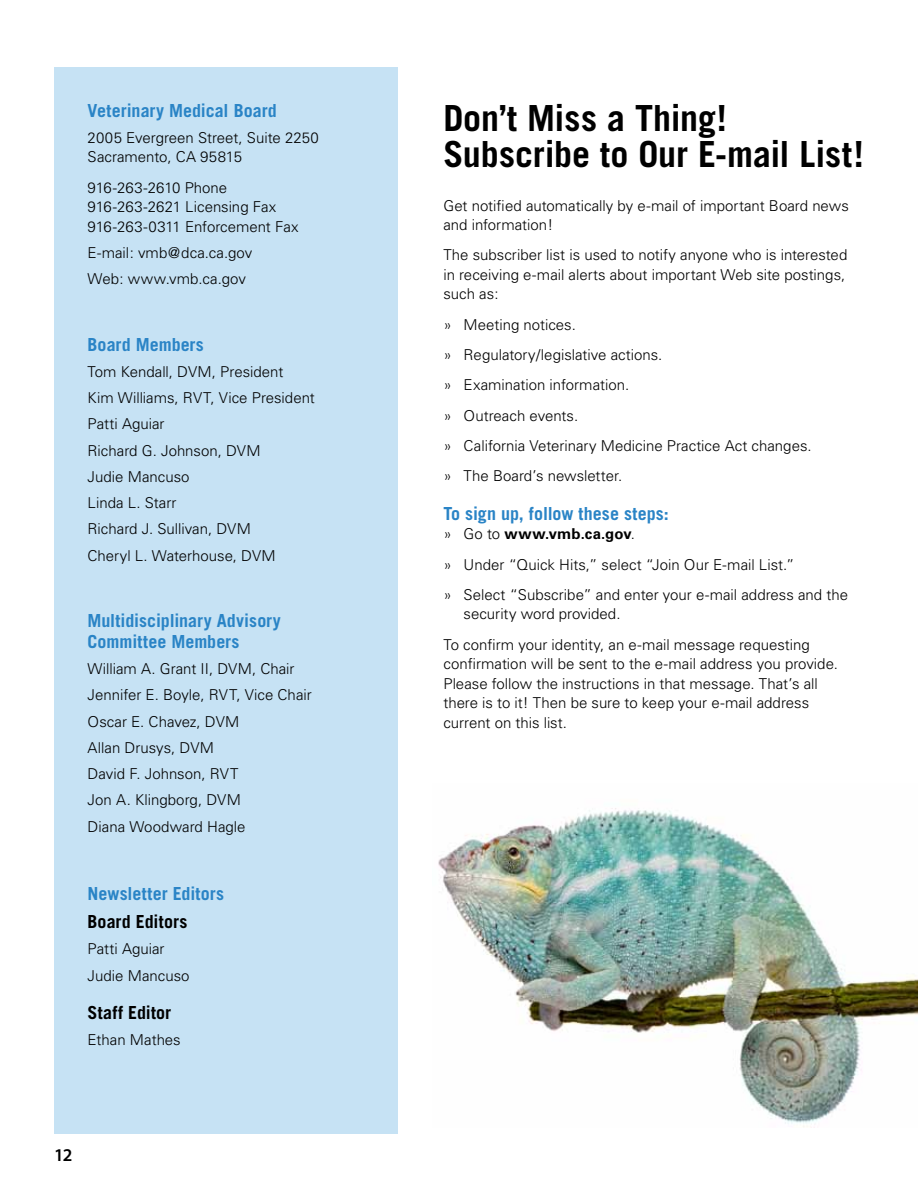
<style>
.page{position:relative;width:918px;height:1188px;background:#fff}
.page>*{position:absolute;margin:0;border:0;box-sizing:border-box;transform-origin:0 0}
.t1{font:700 36px/36px "Trade Gothic";letter-spacing:-.005em;color:#000}
.t2{font:700 18px/21px "Trade Gothic LT Std";color:#2a84c6}
.t3{font:700 18px "Trade Gothic LT Std";letter-spacing:.005em;color:#000}
.t4{font:600 18px "Myriad Pro";color:#000}
.t5{font:300 15px/26.2px "Univers";color:#000}
.t6{font:700 15px "Univers CE";letter-spacing:.01em;color:#000}
.s1{font-family:"Univers";font-weight:300}
</style>
<div class="page">
<div style="left:54px;top:68px;width:343px;height:1066px;background:#c6e2f4"></div>
<img style="left:438px;top:808px;width:480px;height:320px">
<p class="t2" style="left:88px;top:99px;width:191px">Veterinary Medical Board</p>
<p class="t5" style="left:88px;top:128px;width:233px;line-height:19.5px">2005 Evergreen Street, Suite 2250<br>Sacramento, CA 95815</p>
<p class="t5" style="left:88px;top:178px;width:212px;line-height:19.5px">916-263-2610 Phone<br>916-263-2621 Licensing Fax<br>916-263-0311 Enforcement Fax</p>
<p class="t5" style="left:88px;top:240px;width:166px">E-mail: vmb@dca.ca.gov<br>Web: www.vmb.ca.gov</p>
<p class="t2" style="left:88px;top:333px;width:118px">Board Members</p>
<p class="t5" style="left:88px;top:358px;width:229px">Tom Kendall, DVM, President<br>Kim Williams, RVT, Vice President<br>Patti Aguiar<br>Richard G. Johnson, DVM<br>Judie Mancuso<br>Linda L. Starr<br>Richard J. Sullivan, DVM<br>Cheryl L. Waterhouse, DVM</p>
<p class="t2" style="left:88px;top:610px;width:195px">Multidisciplinary Advisory<br>Committee Members</p>
<p class="t5" style="left:88px;top:656px;width:226px">William A. Grant II, DVM, Chair<br>Jennifer E. Boyle, RVT, Vice Chair<br>Oscar E. Chavez, DVM<br>Allan Drusys, DVM<br>David F. Johnson, RVT<br>Jon A. Klingborg, DVM<br>Diana Woodward Hagle</p>
<p class="t2" style="left:88px;top:883px;width:138px">Newsletter Editors</p>
<p class="t3" style="left:88px;top:911px;width:101px">Board Editors</p>
<p class="t5" style="left:88px;top:936px;width:103px">Patti Aguiar<br>Judie Mancuso</p>
<p class="t3" style="left:88px;top:1002px;width:85px">Staff Editor</p>
<p class="t5" style="left:88px;top:1027px;width:95px">Ethan Mathes</p>
<p class="t4" style="left:54px;top:1145px;width:20px">12</p>
<h1 class="t1" style="left:443px;top:100px;width:422px">Don’t Miss a Thing!<br>Subscribe to Our E-mail List!</h1>
<p class="t5" style="left:443px;top:196px;width:407px;line-height:19.5px">Get notified automatically by e-mail of important Board news and information!</p>
<p class="t5" style="left:443px;top:245px;width:406px;line-height:19.5px">The subscriber list is used to notify anyone who is interested in receiving e-mail alerts about important Web site postings, such as:</p>
<p class="t5" style="left:443px;top:309px;width:370px;line-height:30.3px">» Meeting notices.<br>» Regulatory/legislative actions.<br>» Examination information.<br>» Outreach events.<br>» California Veterinary Medicine Practice Act changes. » The Board’s newsletter.</p>
<p class="t2" style="left:443px;top:503px;width:227px">To sign up, follow these steps:</p>
<p class="t6" style="left:443px;top:525px;width:193px"><span class="s1">» Go to</span> www.vmb.ca.gov<span class="s1">.</span></p>
<p class="t5" style="left:443px;top:549px;width:406px;line-height:30.3px">» Under “Quick Hits,” select “Join Our E-mail List.”<br>» Select “Subscribe” and enter your e-mail address and the</p>
<p class="t5" style="left:443px;top:599px;width:368px;line-height:30.3px;text-indent:20px">security word provided.<br>To confirm your identity, an e-mail message requesting</p>
<p class="t5" style="left:443px;top:654px;width:396px;line-height:19.5px">confirmation will be sent to the e-mail address you provide.<br>Please follow the instructions in that message. That’s all there is to it! Then be sure to keep your e-mail address current on this list.</p>
</div>
